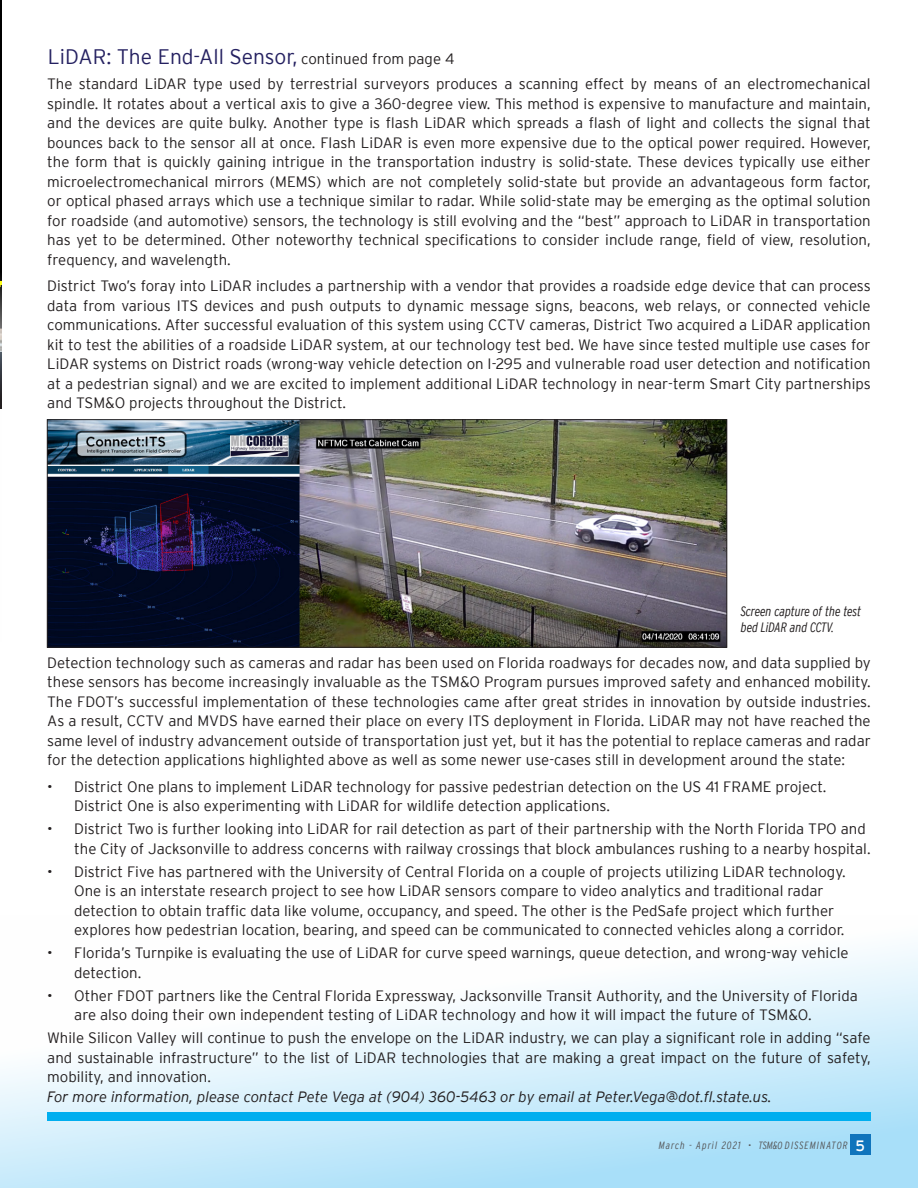
<style>
.page{position:relative;width:918px;height:1188px;background:#fff}
.page>*{position:absolute;margin:0;border:0;box-sizing:border-box;transform-origin:0 0}
.Continued_On{font:300 21px "Interstate";color:#252161}
.Body_Copy{font:300 15px/19.5px "Interstate";color:#231f20}
.For_More_Info{font:italic 300 15px "Interstate";color:#231f20}
.t1{font:italic 300 condensed 13.5px/16.2px "Interstate";color:#231f20}
.t2{font:italic 300 condensed 10.5px "Interstate";letter-spacing:.1em;color:#57585a}
.s1{font-size:15px;color:#231f20}
.s2{font-weight:400;font-style:normal;font-stretch:normal;font-size:15px;color:#fff}
</style>
<div class="page">
<svg style="left:0;top:947px;width:918px;height:241px"></svg>
<div style="left:850px;top:1135px;width:21px;height:20px;background:#1074bc"></div>
<div style="left:47px;top:1112px;width:824px;height:8px;background:#00aeef"></div>
<img style="left:49px;top:421px;width:676px;height:225px">
<div style="left:47px;top:419px;width:680px;height:229px;border:1px solid #231f20"></div>
<img style="left:0;top:0;width:1px;height:409px">
<p class="Continued_On" style="left:48px;top:45px;width:408px">LiDAR: The End-All Sensor, <span class="s1">continued from page 4</span></p>
<p class="Body_Copy" style="left:47px;top:74px;width:825px;text-align:justify">The standard LiDAR type used by terrestrial surveyors produces a scanning effect by means of an electromechanical spindle. It rotates about a vertical axis to give a 360-degree view. This method is expensive to manufacture and maintain, and the devices are quite bulky. Another type is flash LiDAR which spreads a flash of light and collects the signal that bounces back to the sensor all at once. Flash LiDAR is even more expensive due to the optical power required. However, the form that is quickly gaining intrigue in the transportation industry is solid-state. These devices typically use either microelectromechanical mirrors (MEMS) which are not completely solid-state but provide an advantageous form factor, or optical phased arrays which use a technique similar to radar. While solid-state may be emerging as the optimal solution for roadside (and automotive) sensors, the technology is still evolving and the “best” approach to LiDAR in transportation has yet to be determined. Other noteworthy technical specifications to consider include range, field of view, resolution, frequency, and wavelength.</p>
<p class="Body_Copy" style="left:47px;top:276px;width:825px;text-align:justify">District Two’s foray into LiDAR includes a partnership with a vendor that provides a roadside edge device that can process data from various ITS devices and push outputs to dynamic message signs, beacons, web relays, or connected vehicle communications. After successful evaluation of this system using CCTV cameras, District Two acquired a LiDAR application kit to test the abilities of a roadside LiDAR system, at our technology test bed. We have since tested multiple use cases for LiDAR systems on District roads (wrong-way vehicle detection on I-295 and vulnerable road user detection and notification at a pedestrian signal) and we are excited to implement additional LiDAR technology in near-term Smart City partnerships and TSM&amp;O projects throughout the District.</p>
<p class="t1" style="left:741px;top:603px;width:122px">Screen capture of the test bed LiDAR and CCTV.</p>
<p class="Body_Copy" style="left:47px;top:653px;width:825px;text-align:justify">Detection technology such as cameras and radar has been used on Florida roadways for decades now, and data supplied by these sensors has become increasingly invaluable as the TSM&amp;O Program pursues improved safety and enhanced mobility.<br>The FDOT’s successful implementation of these technologies came after great strides in innovation by outside industries.<br>As a result, CCTV and MVDS have earned their place on every ITS deployment in Florida. LiDAR may not have reached the same level of industry advancement outside of transportation just yet, but it has the potential to replace cameras and radar for the detection applications highlighted above as well as some newer use-cases still in development around the state:</p>
<p class="Body_Copy" style="left:74px;top:776px;width:754px;text-indent:-27px">• District One plans to implement LiDAR technology for passive pedestrian detection on the US 41 FRAME project.<br>District One is also experimenting with LiDAR for wildlife detection applications.</p>
<p class="Body_Copy" style="left:74px;top:819px;width:798px;text-indent:-27px">• District Two is further looking into LiDAR for rail detection as part of their partnership with the North Florida TPO and the City of Jacksonville to address concerns with railway crossings that block ambulances rushing to a nearby hospital.</p>
<p class="Body_Copy" style="left:74px;top:861px;width:773px;text-indent:-27px">• District Five has partnered with the University of Central Florida on a couple of projects utilizing LiDAR technology.<br>One is an interstate research project to see how LiDAR sensors compare to video analytics and traditional radar detection to obtain traffic data like volume, occupancy, and speed. The other is the PedSafe project which further explores how pedestrian location, bearing, and speed can be communicated to connected vehicles along a corridor.</p>
<p class="Body_Copy" style="left:74px;top:943px;width:776px;text-indent:-27px">• Florida’s Turnpike is evaluating the use of LiDAR for curve speed warnings, queue detection, and wrong-way vehicle detection.</p>
<p class="Body_Copy" style="left:74px;top:985px;width:785px;text-indent:-27px">• Other FDOT partners like the Central Florida Expressway, Jacksonville Transit Authority, and the University of Florida are also doing their own independent testing of LiDAR technology and how it will impact the future of TSM&amp;O.</p>
<p class="Body_Copy" style="left:47px;top:1028px;width:825px;text-align:justify">While Silicon Valley will continue to push the envelope on the LiDAR industry, we can play a significant role in adding “safe and sustainable infrastructure” to the list of LiDAR technologies that are making a great impact on the future of safety, mobility, and innovation.</p>
<p class="For_More_Info" style="left:47px;top:1088px;width:726px">For more information, please contact Pete Vega at (904) 360-5463 or by email at Peter.Vega@dot.fl.state.us.</p>
<p class="t2" style="left:659px;top:1139px;width:208px">March - April 2021 • TSM&amp;O DISSEMINATOR <span class="s2">5</span></p>
</div>
